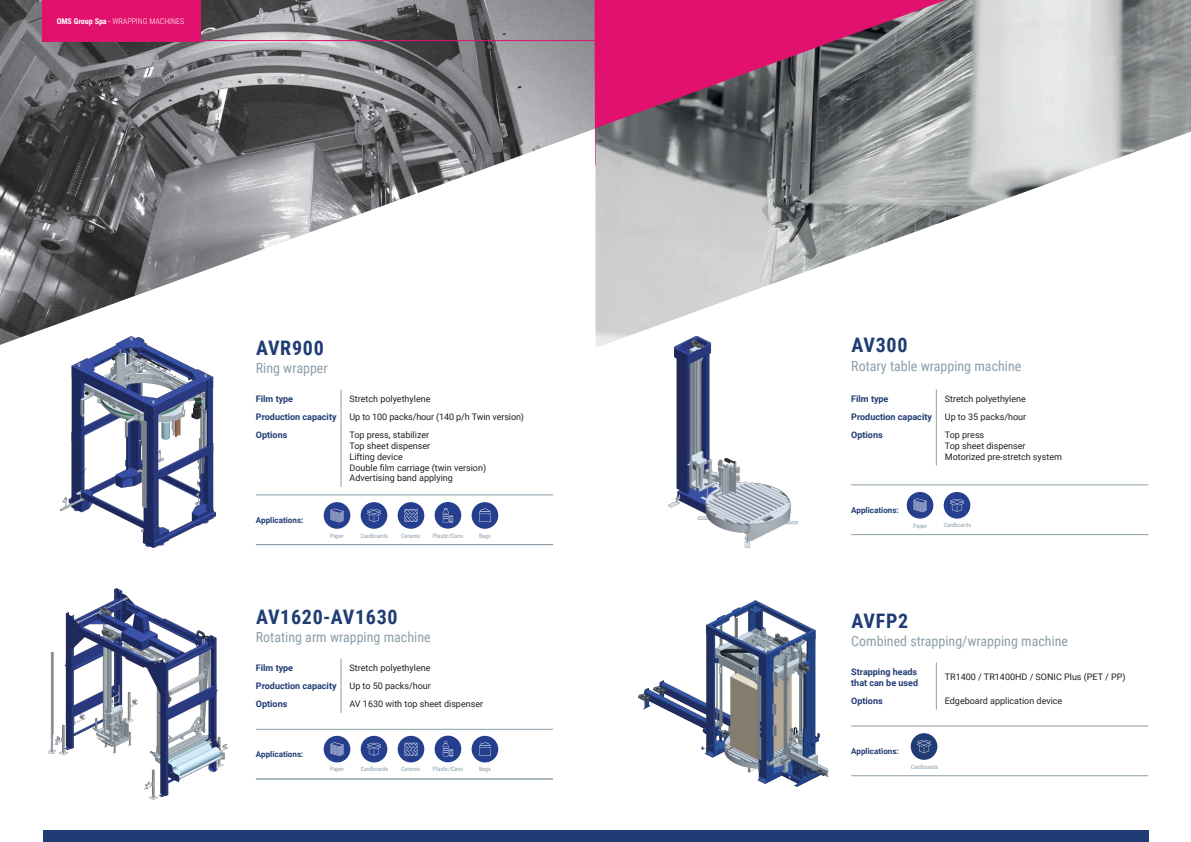
<style>
.page{position:relative;width:1191px;height:842px;background:#fff}
.page>*{position:absolute;margin:0;border:0;box-sizing:border-box;transform-origin:0 0}
.t1{font:700 20px "Roboto Condensed";letter-spacing:.035em;color:#203c74}
.t2{font:14px "Roboto Condensed";color:#8c9faa}
.t3{font:9px "Roboto";color:#231f20}
.t4{font:700 9px "Roboto";color:#203c74}
.t5{font:700 8.1px "Roboto";color:#203c74}
.t6{font:300 8px "Roboto Condensed";color:#fff}
.t7{font:6px "Roboto Condensed";color:#8c9faa}
.s1{font-weight:700}
.s2{font-weight:400}
</style>
<div class="page">
<img style="left:0;top:0;width:594px;height:345px">
<div style="left:43px;top:831px;width:1105px;height:11px;background:#203c74"></div>
<div style="left:43px;top:0;width:158px;height:41px;background:#e2116d"></div>
<hr style="left:43px;top:40px;width:1105px;height:1px;background:#e2116d">
<img style="left:669px;top:348px;width:128px;height:200px">
<hr style="left:851px;top:485px;width:297px;height:1px;background:#8c9faa">
<hr style="left:851px;top:534px;width:297px;height:1px;background:#8c9faa">
<img style="left:595px;top:0;width:596px;height:348px">
<img style="left:60px;top:337px;width:155px;height:211px">
<img style="left:48px;top:588px;width:179px;height:211px">
<svg style="left:340px;top:390px;width:1px;height:36px"></svg>
<hr style="left:340px;top:426px;width:1px;height:61px;background:#8c9faa">
<hr style="left:256px;top:495px;width:297px;height:1px;background:#8c9faa">
<hr style="left:256px;top:544px;width:297px;height:1px;background:#8c9faa">
<div style="left:324px;top:502px;width:26px;height:27px;background:#253f8e;border-radius:50%"></div>
<svg style="left:330px;top:509px;width:14px;height:13px"></svg>
<div style="left:361px;top:502px;width:26px;height:27px;background:#253f8e;border-radius:50%"></div>
<svg style="left:367px;top:509px;width:14px;height:13px"></svg>
<div style="left:398px;top:502px;width:26px;height:27px;background:#253f8e;border-radius:50%"></div>
<svg style="left:405px;top:509px;width:12px;height:13px"></svg>
<div style="left:434px;top:502px;width:27px;height:27px;background:#253f8e;border-radius:50%"></div>
<svg style="left:443px;top:508px;width:10px;height:15px"></svg>
<div style="left:471px;top:502px;width:27px;height:27px;background:#253f8e;border-radius:50%"></div>
<svg style="left:479px;top:508px;width:12px;height:14px"></svg>
<svg style="left:936px;top:390px;width:1px;height:36px"></svg>
<hr style="left:936px;top:426px;width:1px;height:39px;background:#8c9faa">
<img style="left:638px;top:601px;width:190px;height:186px">
<svg style="left:936px;top:663px;width:1px;height:46px"></svg>
<hr style="left:851px;top:726px;width:297px;height:1px;background:#8c9faa">
<hr style="left:851px;top:775px;width:297px;height:1px;background:#8c9faa">
<div style="left:910px;top:733px;width:27px;height:27px;background:#203c74;border-radius:50%"></div>
<svg style="left:917px;top:740px;width:14px;height:13px"></svg>
<svg style="left:340px;top:659px;width:1px;height:54px"></svg>
<hr style="left:256px;top:729px;width:297px;height:1px;background:#8c9faa">
<hr style="left:256px;top:779px;width:297px;height:1px;background:#8c9faa">
<div style="left:324px;top:736px;width:26px;height:26px;background:#253f8e;border-radius:50%"></div>
<svg style="left:330px;top:742px;width:14px;height:14px"></svg>
<div style="left:361px;top:736px;width:26px;height:26px;background:#253f8e;border-radius:50%"></div>
<svg style="left:367px;top:743px;width:14px;height:12px"></svg>
<svg style="left:398px;top:736px;width:26px;height:26px"></svg>
<svg style="left:405px;top:743px;width:12px;height:12px"></svg>
<div style="left:434px;top:736px;width:27px;height:26px;background:#253f8e;border-radius:50%"></div>
<svg style="left:443px;top:741px;width:10px;height:15px"></svg>
<div style="left:471px;top:736px;width:27px;height:26px;background:#253f8e;border-radius:50%"></div>
<svg style="left:479px;top:742px;width:12px;height:14px"></svg>
<div style="left:906px;top:492px;width:27px;height:27px;background:#253f8e;border-radius:50%"></div>
<svg style="left:913px;top:498px;width:14px;height:14px"></svg>
<div style="left:943px;top:492px;width:27px;height:27px;background:#253f8e;border-radius:50%"></div>
<svg style="left:950px;top:499px;width:14px;height:13px"></svg>
<p class="t6" style="left:57px;top:15px;width:129px"><span class="s1">OMS Group Spa</span> <span class="s2">-</span> WRAPPING MACHINES</p>
<p class="t1" style="left:256px;top:334px;width:69px">AVR900</p>
<p class="t2" style="left:256px;top:359px;width:73px">Ring wrapper</p>
<p class="t4" style="left:256px;top:393px;width:39px">Film type</p>
<p class="t3" style="left:349px;top:393px;width:83px">Stretch polyethylene</p>
<p class="t4" style="left:256px;top:411px;width:82px">Production capacity</p>
<p class="t3" style="left:349px;top:411px;width:176px">Up to 100 packs/hour (140 p/h Twin version)</p>
<p class="t4" style="left:256px;top:429px;width:33px">Options</p>
<p class="t3" style="left:349px;top:429px;width:81px">Top press, stabilizer</p>
<p class="t3" style="left:349px;top:439px;width:82px">Top sheet dispenser</p>
<p class="t3" style="left:349px;top:450px;width:55px">Lifting device</p>
<p class="t3" style="left:349px;top:461px;width:138px">Double film carriage (twin version)</p>
<p class="t3" style="left:349px;top:472px;width:105px">Advertising band applying</p>
<p class="t5" style="left:256px;top:514px;width:49px">Applications:</p>
<p class="t7" style="left:330px;top:531px;width:15px">Paper</p>
<p class="t7" style="left:361px;top:531px;width:29px">Cardboards</p>
<p class="t7" style="left:401px;top:531px;width:21px">Ceramic</p>
<p class="t7" style="left:433px;top:531px;width:32px">Plastic/Cans</p>
<p class="t7" style="left:479px;top:531px;width:13px">Bags</p>
<p class="t1" style="left:256px;top:602px;width:143px">AV1620-AV1630</p>
<p class="t2" style="left:256px;top:628px;width:176px">Rotating arm wrapping machine</p>
<p class="t4" style="left:256px;top:661px;width:39px">Film type</p>
<p class="t3" style="left:349px;top:661px;width:83px">Stretch polyethylene</p>
<p class="t4" style="left:256px;top:680px;width:82px">Production capacity</p>
<p class="t3" style="left:349px;top:680px;width:83px">Up to 50 packs/hour</p>
<p class="t4" style="left:256px;top:698px;width:33px">Options</p>
<p class="t3" style="left:349px;top:698px;width:135px">AV 1630 with top sheet dispenser</p>
<p class="t5" style="left:256px;top:749px;width:49px">Applications:</p>
<p class="t7" style="left:330px;top:765px;width:15px">Paper</p>
<p class="t7" style="left:361px;top:765px;width:29px">Cardboards</p>
<p class="t7" style="left:401px;top:765px;width:21px">Ceramic</p>
<p class="t7" style="left:433px;top:765px;width:32px">Plastic/Cans</p>
<p class="t7" style="left:479px;top:765px;width:13px">Bags</p>
<p class="t1" style="left:851px;top:331px;width:57px">AV300</p>
<p class="t2" style="left:851px;top:356px;width:172px">Rotary table wrapping machine</p>
<p class="t4" style="left:851px;top:393px;width:39px">Film type</p>
<p class="t3" style="left:945px;top:393px;width:83px">Stretch polyethylene</p>
<p class="t4" style="left:851px;top:411px;width:82px">Production capacity</p>
<p class="t3" style="left:945px;top:411px;width:83px">Up to 35 packs/hour</p>
<p class="t4" style="left:851px;top:429px;width:33px">Options</p>
<p class="t3" style="left:945px;top:429px;width:41px">Top press</p>
<p class="t3" style="left:945px;top:439px;width:82px">Top sheet dispenser</p>
<p class="t3" style="left:945px;top:450px;width:119px">Motorized pre-stretch system</p>
<p class="t5" style="left:851px;top:504px;width:49px">Applications:</p>
<p class="t7" style="left:913px;top:521px;width:15px">Paper</p>
<p class="t7" style="left:943px;top:521px;width:29px">Cardboards</p>
<p class="t1" style="left:851px;top:606px;width:58px">AVFP2</p>
<p class="t2" style="left:851px;top:632px;width:218px">Combined strapping/wrapping machine</p>
<p class="t4" style="left:851px;top:665px;width:67px">Strapping heads</p>
<p class="t4" style="left:851px;top:676px;width:68px">that can be used</p>
<p class="t3" style="left:945px;top:671px;width:182px">TR1400 / TR1400HD / SONIC Plus (PET / PP)</p>
<p class="t4" style="left:851px;top:694px;width:33px">Options</p>
<p class="t3" style="left:945px;top:694px;width:119px">Edgeboard application device</p>
<p class="t5" style="left:851px;top:745px;width:49px">Applications:</p>
<p class="t7" style="left:911px;top:762px;width:29px">Cardboards</p>
</div>
